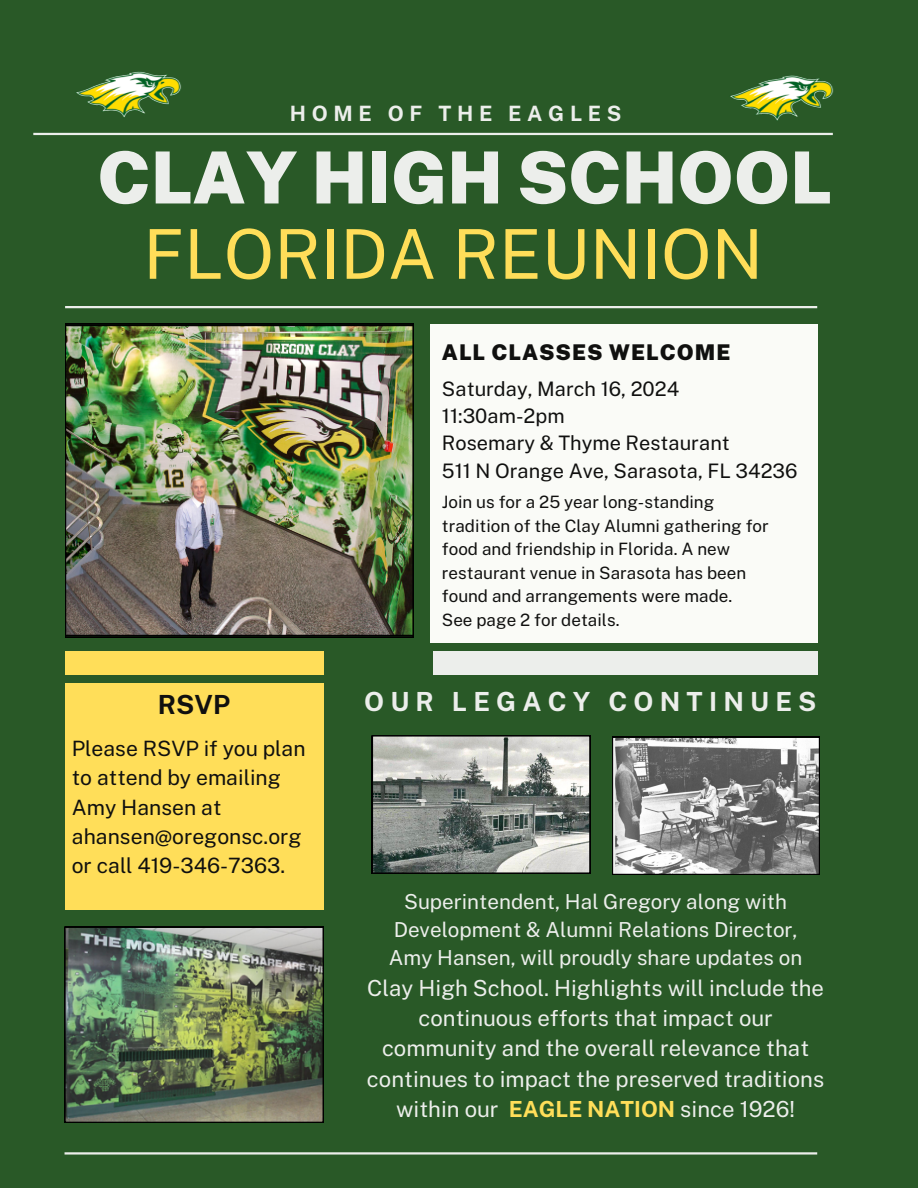
<style>
.page{position:relative;width:918px;height:1188px;background:#295927}
.page>*{position:absolute;margin:0;border:0;box-sizing:border-box;transform-origin:0 0}
.t1{font:900 71.85px "Public Sans";color:#eceeeb}
.t2{font:68.7px "Public Sans";color:#ffde59}
.t3{font:700 26.4px "Public Sans";letter-spacing:.235em;color:#eceeeb}
.t4{font:700 26.4px "Public Sans";color:#10100f}
.t5{font:22.2px/30.3px "Public Sans";color:#eceeeb;text-align:center}
.t6{font:900 21.75px "Public Sans";letter-spacing:.045em;color:#10100f}
.t7{font:21.15px/29.2px "Public Sans";color:#10100f}
.t8{font:700 21.15px "Public Sans";letter-spacing:.27em;color:#eceeeb}
.t9{font:20.7px/28.2px "Public Sans";color:#eceeeb;text-align:center}
.t10{font:19.95px/27.5px "Public Sans";color:#10100f}
.t11{font:17.1px/23.7px "Public Sans";color:#10100f}
.s1{font-weight:700;color:#ffde59}
</style>
<div class="page">
<hr style="left:33px;top:133px;width:800px;height:2px;background:#eceeeb">
<hr style="left:65px;top:306px;width:752px;height:2px;background:#eceeeb">
<img style="left:65px;top:324px;width:349px;height:314px">
<div style="left:431px;top:324px;width:386px;height:318px;background:#fafbf7"></div>
<div style="left:65px;top:652px;width:259px;height:23px;background:#ffde59"></div>
<div style="left:433px;top:652px;width:384px;height:23px;background:#eceeeb"></div>
<div style="left:65px;top:683px;width:259px;height:227px;background:#ffde59"></div>
<img style="left:65px;top:927px;width:258px;height:196px">
<svg style="left:612px;top:737px;width:208px;height:138px;background:#909090"></svg>
<svg style="left:372px;top:735px;width:218px;height:139px;background:#969a96"></svg>
<hr style="left:65px;top:1152px;width:752px;height:3px;background:#eceeeb">
<img style="left:727px;top:75px;width:107px;height:61px">
<img style="left:73px;top:71px;width:112px;height:62px">
<h5 class="t8" style="left:290px;top:101px;width:333px">HOME OF THE EAGLES</h5>
<h4 class="t1" style="left:97px;top:135px;width:736px">CLAY HIGH SCHOOL</h4>
<h1 class="t2" style="left:143px;top:214px;width:622px">FLORIDA REUNION</h1>
<h2 class="t6" style="left:442px;top:339px;width:290px">ALL CLASSES WELCOME</h2>
<h4 class="t4" style="left:158px;top:689px;width:74px">RSVP</h4>
<h3 class="t7" style="left:72px;top:734px;width:235px">Please RSVP if you plan to attend by emailing<br>Amy Hansen at ahansen@oregonsc.org or call 419-346-7363.</h3>
<h5 class="t10" style="left:442px;top:375px;width:357px">Saturday, March 16, 2024<br>11:30am-2pm<br>Rosemary &amp; Thyme Restaurant<br>511 N Orange Ave, Sarasota, FL 34236</h5>
<p class="t11" style="left:442px;top:490px;width:328px">Join us for a 25 year long-standing tradition of the Clay Alumni gathering for food and friendship in Florida. A new restaurant venue in Sarasota has been found and arrangements were made.</p>
<p class="t11" style="left:442px;top:608px;width:179px">See page 2 for details.</p>
<h5 class="t3" style="left:364px;top:686px;width:454px">OUR LEGACY CONTINUES</h5>
<h3 class="t9" style="left:389px;top:887px;width:415px">Superintendent, Hal Gregory along with<br>Development &amp; Alumni Relations Director,<br>Amy Hansen, will proudly share updates on</h3>
<h3 class="t5" style="left:367px;top:972px;width:459px">Clay High School. Highlights will include the continuous efforts that impact our community and the overall relevance that continues to impact the preserved traditions within our <span class="s1">EAGLE NATION</span> since 1926!</h3>
</div>
